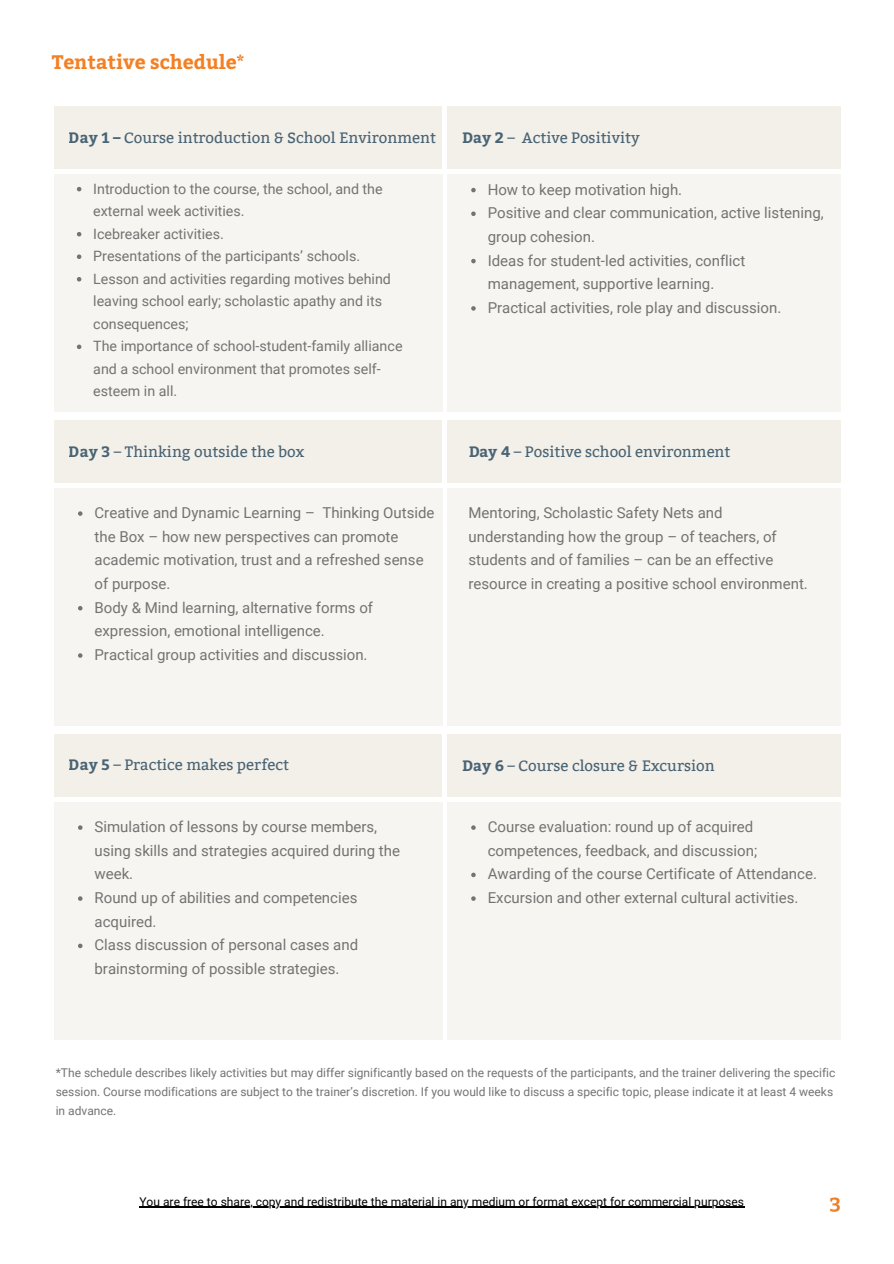
<style>
.page{position:relative;width:894px;height:1264px;background:#fff}
.page>*{position:absolute;margin:0;border:0;box-sizing:border-box;transform-origin:0 0}
.t1{font:700 19.5px "Bitter";color:#f38023}
.t2{font:15px/23.7px "Roboto";color:#737373}
.t3{font:15px "Bitter";color:#1e4157}
.t4{font:14.25px/22.5px "Roboto";color:#737373}
.t5{font:12px "Roboto";color:#737373}
.t6{font:12px "Roboto";color:#000}
.s1{font-weight:700}
</style>
<div class="page">
<img style="left:54px;top:106px;width:787px;height:1106px">
<hr style="left:139px;top:1206px;width:605px;height:1px;background:#000">
<div style="left:54px;top:106px;width:388px;height:62px;background:#f3efe9"></div>
<div style="left:54px;top:420px;width:388px;height:62px;background:#f3efe9"></div>
<div style="left:54px;top:733px;width:388px;height:63px;background:#f3efe9"></div>
<div style="left:447px;top:106px;width:393px;height:62px;background:#f3efe9"></div>
<div style="left:447px;top:420px;width:393px;height:62px;background:#f3efe9"></div>
<div style="left:447px;top:733px;width:393px;height:63px;background:#f3efe9"></div>
<div style="left:54px;top:174px;width:388px;height:238px;background:#f7f5f1"></div>
<div style="left:54px;top:488px;width:388px;height:237px;background:#f7f5f1"></div>
<div style="left:54px;top:802px;width:388px;height:237px;background:#f7f5f1"></div>
<div style="left:447px;top:174px;width:393px;height:238px;background:#f7f5f1"></div>
<div style="left:447px;top:488px;width:393px;height:237px;background:#f7f5f1"></div>
<div style="left:447px;top:802px;width:393px;height:237px;background:#f7f5f1"></div>
<svg style="left:77px;top:187px;width:4px;height:4px"></svg>
<svg style="left:77px;top:232px;width:4px;height:4px"></svg>
<svg style="left:77px;top:254px;width:4px;height:5px"></svg>
<svg style="left:77px;top:277px;width:4px;height:4px"></svg>
<svg style="left:77px;top:344px;width:4px;height:5px"></svg>
<svg style="left:471px;top:188px;width:4px;height:4px"></svg>
<svg style="left:471px;top:211px;width:4px;height:5px"></svg>
<svg style="left:471px;top:259px;width:4px;height:4px"></svg>
<svg style="left:471px;top:306px;width:4px;height:5px"></svg>
<svg style="left:78px;top:511px;width:4px;height:5px"></svg>
<svg style="left:78px;top:606px;width:4px;height:4px"></svg>
<svg style="left:78px;top:653px;width:4px;height:4px"></svg>
<svg style="left:78px;top:825px;width:4px;height:4px"></svg>
<svg style="left:78px;top:896px;width:4px;height:4px"></svg>
<svg style="left:78px;top:943px;width:4px;height:5px"></svg>
<svg style="left:471px;top:825px;width:4px;height:4px"></svg>
<svg style="left:471px;top:872px;width:4px;height:5px"></svg>
<svg style="left:471px;top:896px;width:4px;height:4px"></svg>
<p class="t1" style="left:52px;top:48px;width:194px">Tentative schedule*</p>
<p class="t3" style="left:69px;top:129px;width:368px"><span class="s1">Day 1 –</span> Course introduction &amp; School Environment</p>
<p class="t3" style="left:462px;top:129px;width:179px"><span class="s1">Day 2</span> – Active Positivity</p>
<p class="t4" style="left:93px;top:177px;width:291px">Introduction to the course, the school, and the external week activities.</p>
<p class="t4" style="left:93px;top:222px;width:132px">Icebreaker activities.</p>
<p class="t4" style="left:93px;top:245px;width:268px">Presentations of the participants’ schools.</p>
<p class="t4" style="left:93px;top:268px;width:299px">Lesson and activities regarding motives behind leaving school early; scholastic apathy and its consequences;</p>
<p class="t4" style="left:93px;top:335px;width:311px">The importance of school-student-family alliance and a school environment that promotes self&shy;esteem in all.</p>
<p class="t2" style="left:487px;top:178px;width:196px">How to keep motivation high.</p>
<p class="t2" style="left:487px;top:201px;width:337px">Positive and clear communication, active listening, group cohesion.</p>
<p class="t2" style="left:487px;top:248px;width:259px">Ideas for student-led activities, conflict management, supportive learning.</p>
<p class="t2" style="left:487px;top:296px;width:295px">Practical activities, role play and discussion.</p>
<p class="t3" style="left:69px;top:442px;width:237px"><span class="s1">Day 3</span> – Thinking outside the box</p>
<p class="t3" style="left:468px;top:442px;width:263px"><span class="s1">Day 4</span> – Positive school environment</p>
<p class="t2" style="left:94px;top:501px;width:341px">Creative and Dynamic Learning – Thinking Outside the Box – how new perspectives can promote academic motivation, trust and a refreshed sense of purpose.</p>
<p class="t2" style="left:94px;top:595px;width:280px">Body &amp; Mind learning, alternative forms of expression, emotional intelligence.</p>
<p class="t2" style="left:94px;top:643px;width:274px">Practical group activities and discussion.</p>
<p class="t2" style="left:468px;top:501px;width:341px">Mentoring, Scholastic Safety Nets and understanding how the group – of teachers, of students and of families – can be an effective resource in creating a positive school environment.</p>
<p class="t3" style="left:69px;top:756px;width:222px"><span class="s1">Day 5</span> – Practice makes perfect</p>
<p class="t2" style="left:94px;top:815px;width:307px">Simulation of lessons by course members, using skills and strategies acquired during the week.</p>
<p class="t2" style="left:94px;top:886px;width:264px">Round up of abilities and competencies acquired.</p>
<p class="t2" style="left:94px;top:933px;width:265px">Class discussion of personal cases and brainstorming of possible strategies.</p>
<p class="t3" style="left:462px;top:756px;width:254px"><span class="s1">Day 6</span> – Course closure &amp; Excursion</p>
<p class="t2" style="left:487px;top:815px;width:271px">Course evaluation: round up of acquired competences, feedback, and discussion;</p>
<p class="t2" style="left:487px;top:862px;width:331px">Awarding of the course Certificate of Attendance.</p>
<p class="t2" style="left:487px;top:886px;width:312px">Excursion and other external cultural activities.</p>
<p class="t5" style="left:56px;top:1066px;width:781px">*The schedule describes likely activities but may differ significantly based on the requests of the participants, and the trainer delivering the specific</p>
<p class="t5" style="left:56px;top:1085px;width:778px">session. Course modifications are subject to the trainer’s discretion. If you would like to discuss a specific topic, please indicate it at least 4 weeks</p>
<p class="t5" style="left:56px;top:1104px;width:62px">in advance.</p>
<p class="t6" style="left:139px;top:1194px;width:606px">You are free to share, copy and redistribute the material in any medium or format except for commercial purposes</p>
</div>
